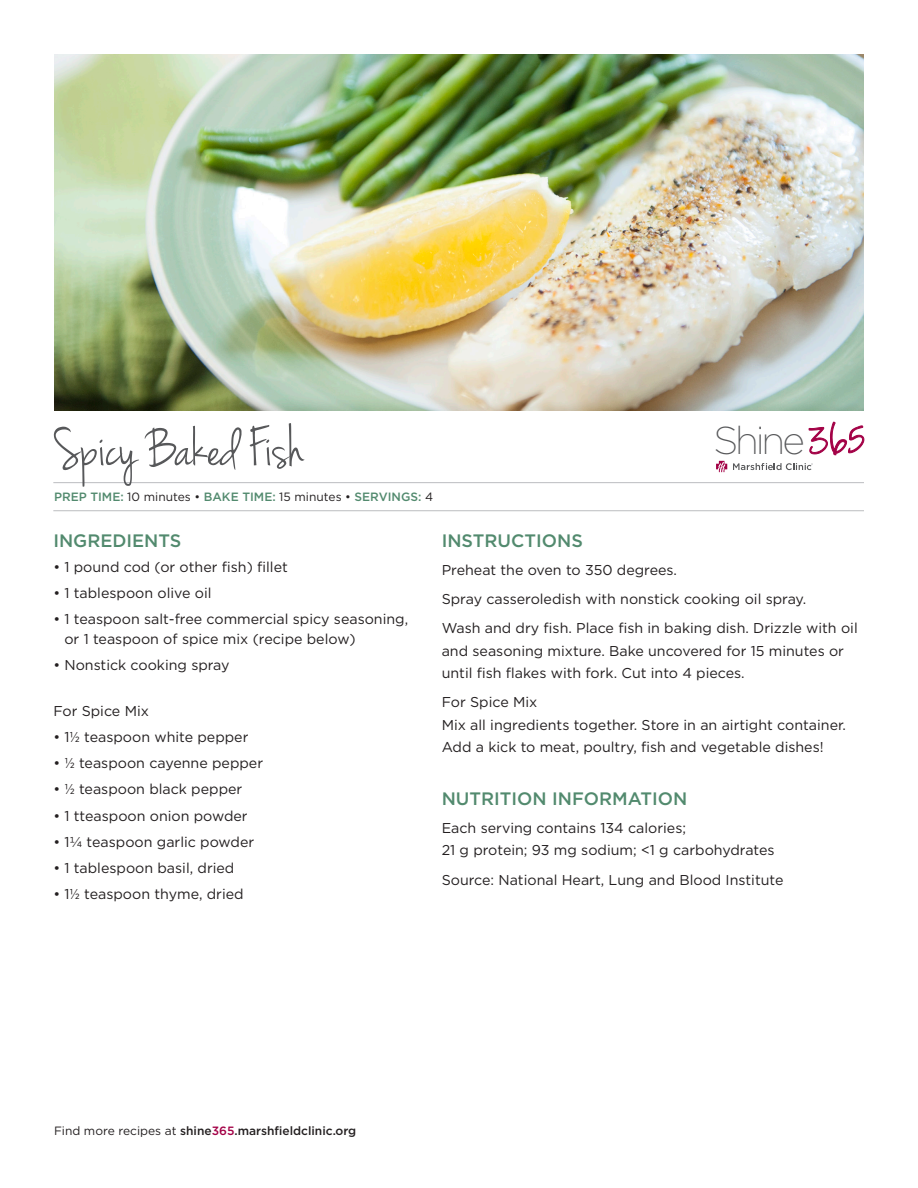
<style>
.page{position:relative;width:918px;height:1188px;background:#fff}
.page>*{position:absolute;margin:0;border:0;box-sizing:border-box;transform-origin:0 0}
.t1{font:58.5px "Jenna Sue";color:#57585a}
.t2{font:200 38.7px "Gotham";letter-spacing:-.08em;color:#57585a}
.Subhead{font:500 18px "Gotham";color:#528a6e}
.Instructions_Body{font:14.25px/22.5px "Gotham";color:#231f20}
.Ingredient_List{font:14.25px/19.5px "Gotham";color:#231f20}
.Details{font:500 12px "Gotham";color:#528a6e}
.Ingredient_List-2{font:500 12px "Gotham";color:#231f20}
.s1{font-weight:400;color:#231f20}
.s2{font-family:"Gotham Narrow"}
.s3{font-weight:400}
.s4{color:#a30146}
</style>
<div class="page">
<img style="left:54px;top:54px;width:810px;height:356px">
<hr style="left:53px;top:482px;width:811px;height:1px;background:#bcbdc0">
<hr style="left:53px;top:510px;width:811px;height:1px;background:#bcbdc0">
<svg style="left:808px;top:422px;width:57px;height:33px"></svg>
<svg style="left:733px;top:463px;width:80px;height:7px"></svg>
<svg style="left:716px;top:461px;width:11px;height:11px"></svg>
<p class="t1" style="left:54px;top:415px;width:251px">Spicy Baked Fish</p>
<p class="t2" style="left:714px;top:416px;width:93px">Shine</p>
<p class="Details" style="left:54px;top:489px;width:381px">PREP TIME: <span class="s1">10 minutes •</span> BAKE TIME: <span class="s1">15 minutes •</span> SERVINGS: <span class="s1">4</span></p>
<p class="Subhead" style="left:53px;top:529px;width:130px">INGREDIENTS</p>
<p class="Ingredient_List" style="left:53px;top:557px;width:236px">• 1 pound cod (or other fish) fillet</p>
<p class="Ingredient_List" style="left:53px;top:583px;width:160px">• 1 tablespoon olive oil</p>
<p class="Ingredient_List" style="left:64px;top:609px;width:345px;text-indent:-11px">• 1 teaspoon salt-free commercial spicy seasoning, or 1 teaspoon of spice mix (recipe below)</p>
<p class="Ingredient_List" style="left:53px;top:655px;width:178px">• Nonstick cooking spray</p>
<p class="Ingredient_List" style="left:53px;top:701px;width:97px">For Spice Mix</p>
<p class="Ingredient_List" style="left:53px;top:727px;width:197px">• 1<span class="s2">½</span> teaspoon white pepper</p>
<p class="Ingredient_List" style="left:53px;top:753px;width:211px">• <span class="s2">½</span> teaspoon cayenne pepper</p>
<p class="Ingredient_List" style="left:53px;top:779px;width:191px">• <span class="s2">½</span> teaspoon black pepper</p>
<p class="Ingredient_List" style="left:53px;top:806px;width:196px">• 1 tteaspoon onion powder</p>
<p class="Ingredient_List" style="left:53px;top:832px;width:202px">• 1¼ teaspoon garlic powder</p>
<p class="Ingredient_List" style="left:53px;top:858px;width:183px">• 1 tablespoon basil, dried</p>
<p class="Ingredient_List" style="left:53px;top:884px;width:192px">• 1<span class="s2">½</span> teaspoon thyme, dried</p>
<p class="Subhead" style="left:442px;top:529px;width:143px">INSTRUCTIONS</p>
<p class="Instructions_Body" style="left:442px;top:558px;width:237px">Preheat the oven to 350 degrees.</p>
<p class="Instructions_Body" style="left:442px;top:587px;width:366px">Spray casseroledish with nonstick cooking oil spray.</p>
<p class="Instructions_Body" style="left:442px;top:617px;width:418px">Wash and dry fish. Place fish in baking dish. Drizzle with oil and seasoning mixture. Bake uncovered for 15 minutes or until fish flakes with fork. Cut into 4 pieces.</p>
<p class="Instructions_Body" style="left:442px;top:691px;width:406px">For Spice Mix<br>Mix all ingredients together. Store in an airtight container.<br>Add a kick to meat, poultry, fish and vegetable dishes!</p>
<p class="Subhead" style="left:442px;top:787px;width:247px">NUTRITION INFORMATION</p>
<p class="Instructions_Body" style="left:442px;top:816px;width:334px">Each serving contains 134 calories;<br>21 g protein; 93 mg sodium; &lt;1 g carbohydrates</p>
<p class="Instructions_Body" style="left:442px;top:868px;width:343px">Source: National Heart, Lung and Blood Institute</p>
<p class="Ingredient_List-2" style="left:54px;top:1123px;width:304px"><span class="s3">Find more recipes at</span> shine<span class="s4">365</span>.marshfieldclinic.org</p>
</div>
